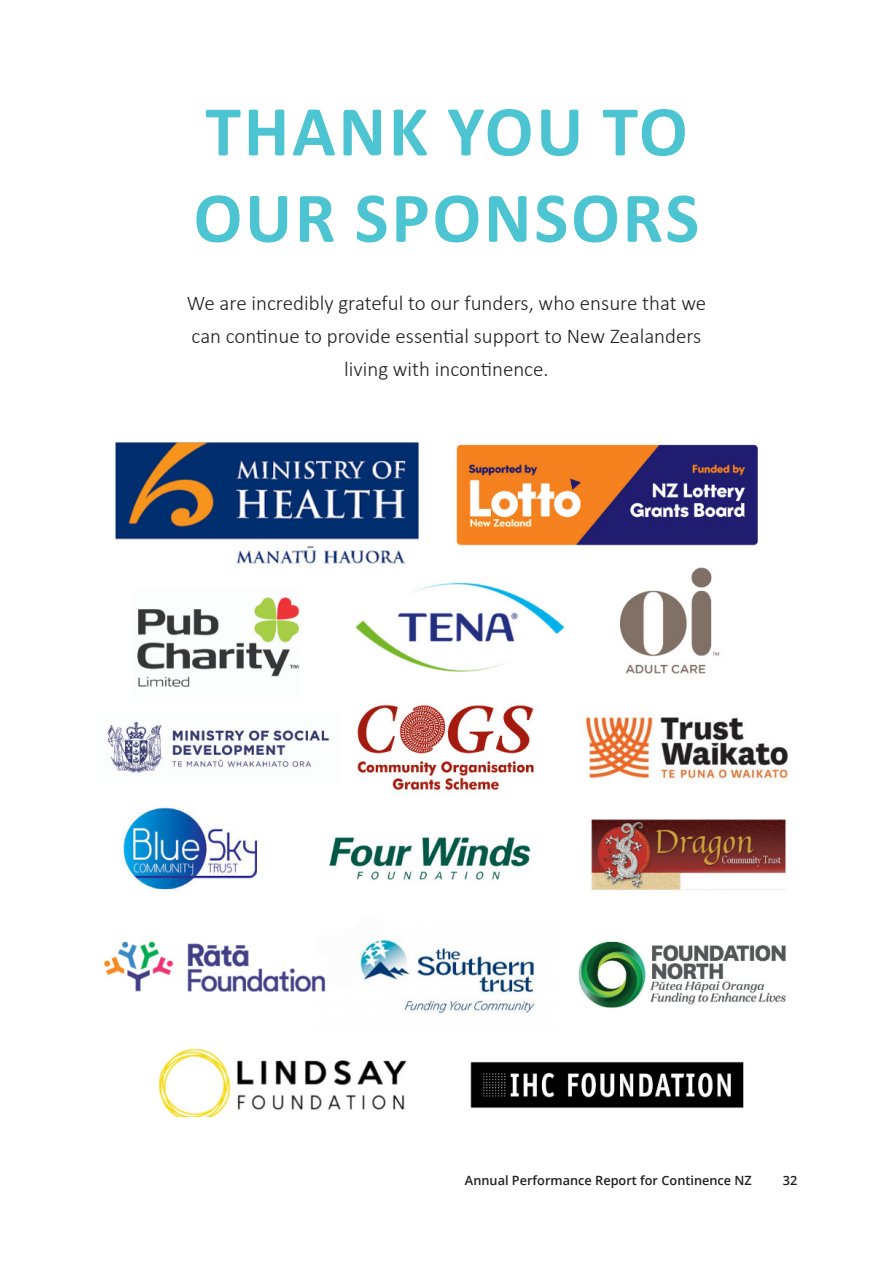
<style>
.page{position:relative;width:893px;height:1263px;background:#fff}
.page>*{position:absolute;margin:0;border:0;box-sizing:border-box;transform-origin:0 0}
.Page_Header_-_Blue{font:700 72px/86.4px "Calibri";letter-spacing:.04em;color:#4dc4d1}
.Page_Header_Subtext{font:300 21px/33px "Calibri";color:#231f20;text-align:center}
.t1{font:600 12.75px "Open Sans";color:#231f20}
</style>
<div class="page">
<img style="left:103px;top:442px;width:686px;height:674px">
<p class="Page_Header_-_Blue" style="left:194px;top:87px;width:507px">THANK YOU TO<br>OUR SPONSORS</p>
<p class="Page_Header_Subtext" style="left:187px;top:287px;width:521px">We are incredibly grateful to our funders, who ensure that we can continue to provide essential support to New Zealanders living with incontinence.</p>
<p class="t1" style="left:465px;top:1171px;width:288px">Annual Performance Report for Continence NZ</p>
<p class="t1" style="left:783px;top:1171px;width:16px">32</p>
</div>
